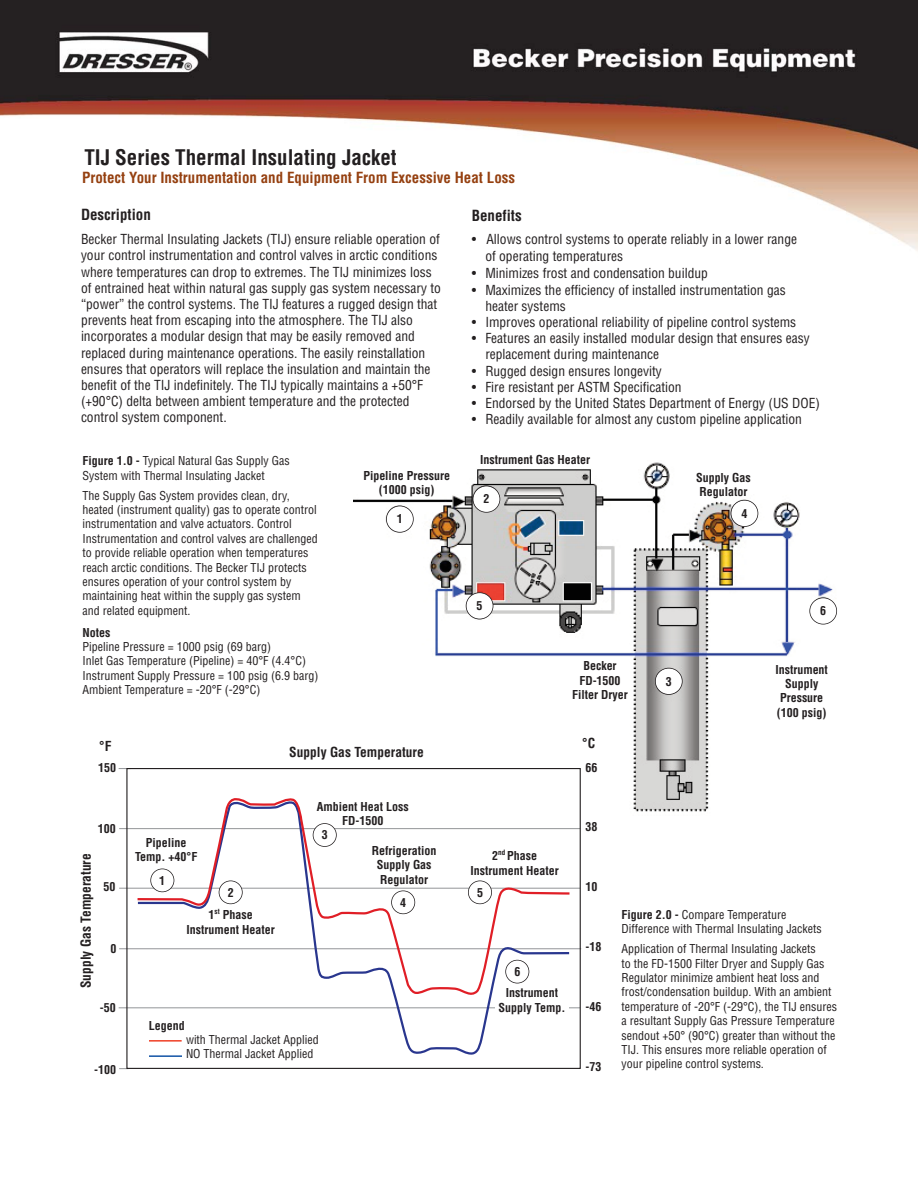
<style>
.page{position:relative;width:918px;height:1188px;background:#fff}
.page>*{position:absolute;margin:0;border:0;box-sizing:border-box;transform-origin:0 0}
.t1{font:700 condensed 21px "Helvetica";color:#231f20}
.t2{font:700 condensed 15px "Helvetica";color:#954010}
.t3{font:700 condensed 15px "Helvetica";color:#231f20}
.t4{font:condensed 13.5px/16.2px "Helvetica";color:#231f20}
.t5{font:700 condensed 13.5px "Helvetica";color:#231f20}
.t6{font:condensed 12px/14.4px "Helvetica";color:#231f20}
.t7{font:700 condensed 12px/14.4px "Helvetica";color:#231f20;text-align:center}
.s1{font-weight:700}
</style>
<div class="page">
<img style="left:0;top:0;width:918px;height:251px">
<div style="left:81px;top:170px;width:445px;height:22px;background:#fff"></div>
<img style="left:353px;top:462px;width:484px;height:350px">
<div style="left:84px;top:759px;width:518px;height:329px;background:#fff"></div>
<hr style="left:119px;top:828px;width:461px;height:1px;background:#939598">
<hr style="left:119px;top:888px;width:461px;height:1px;background:#939598">
<hr style="left:119px;top:948px;width:462px;height:1px;background:#939598">
<hr style="left:119px;top:1008px;width:461px;height:1px;background:#939598">
<div style="left:126px;top:768px;width:455px;height:301px;border:1px solid #231f20"></div>
<svg style="left:136px;top:997px;width:435px;height:57px"></svg>
<svg style="left:135px;top:798px;width:437px;height:199px"></svg>
<div style="left:151px;top:869px;width:23px;height:23px;background:#fff;border-radius:50%"></div>
<div style="left:150px;top:869px;width:24px;height:23px;border:2px solid #231f20;border-radius:50%"></div>
<div style="left:219px;top:881px;width:23px;height:23px;background:#fff;border-radius:50%"></div>
<div style="left:219px;top:880px;width:24px;height:24px;border:2px solid #231f20;border-radius:50%"></div>
<div style="left:313px;top:824px;width:23px;height:22px;background:#fff;border-radius:50%"></div>
<div style="left:313px;top:823px;width:24px;height:24px;border:2px solid #231f20;border-radius:50%"></div>
<div style="left:392px;top:891px;width:23px;height:23px;background:#fff;border-radius:50%"></div>
<div style="left:391px;top:890px;width:24px;height:24px;border:2px solid #231f20;border-radius:50%"></div>
<div style="left:468px;top:881px;width:24px;height:23px;background:#fff;border-radius:50%"></div>
<div style="left:468px;top:880px;width:24px;height:24px;border:2px solid #231f20;border-radius:50%"></div>
<div style="left:506px;top:960px;width:23px;height:23px;background:#fff;border-radius:50%"></div>
<div style="left:505px;top:960px;width:24px;height:23px;border:2px solid #231f20;border-radius:50%"></div>
<div style="left:371px;top:846px;width:66px;height:41px;background:#fff"></div>
<div style="left:495px;top:988px;width:74px;height:34px;background:#fff"></div>
<hr style="left:149px;top:1040px;width:33px;height:2px;background:#ef3e25">
<hr style="left:149px;top:1055px;width:33px;height:2px;background:#1153a5">
<div style="left:655px;top:668px;width:27px;height:26px;background:#fff;border-radius:50%"></div>
<div style="left:655px;top:668px;width:28px;height:27px;border:2px solid #231f20;border-radius:50%"></div>
<div style="left:466px;top:593px;width:27px;height:26px;background:#fff;border-radius:50%"></div>
<div style="left:466px;top:592px;width:27px;height:27px;border:2px solid #231f20;border-radius:50%"></div>
<div style="left:386px;top:506px;width:27px;height:26px;background:#fff;border-radius:50%"></div>
<div style="left:386px;top:506px;width:28px;height:27px;border:2px solid #231f20;border-radius:50%"></div>
<div style="left:473px;top:486px;width:27px;height:26px;background:#fff;border-radius:50%"></div>
<div style="left:473px;top:486px;width:27px;height:27px;border:2px solid #231f20;border-radius:50%"></div>
<div style="left:731px;top:500px;width:27px;height:27px;background:#fff;border-radius:50%"></div>
<div style="left:731px;top:500px;width:27px;height:27px;border:2px solid #231f20;border-radius:50%"></div>
<div style="left:810px;top:598px;width:27px;height:26px;background:#fff;border-radius:50%"></div>
<div style="left:809px;top:597px;width:28px;height:28px;border:2px solid #231f20;border-radius:50%"></div>
<h1 class="t1" style="left:84px;top:149px;width:314px">TIJ Series Thermal Insulating Jacket</h1>
<p class="t2" style="left:82px;top:172px;width:435px">Protect Your Instrumentation and Equipment From Excessive Heat Loss</p>
<p class="t3" style="left:81px;top:209px;width:71px">Description</p>
<p class="t4" style="left:81px;top:232px;width:361px">Becker Thermal Insulating Jackets (TIJ) ensure reliable operation of your control instrumentation and control valves in arctic conditions where temperatures can drop to extremes. The TIJ minimizes loss of entrained heat within natural gas supply gas system necessary to “power” the control systems. The TIJ features a rugged design that prevents heat from escaping into the atmosphere. The TIJ also incorporates a modular design that may be easily removed and replaced during maintenance operations. The easily reinstallation ensures that operators will replace the insulation and maintain the benefit of the TIJ indefinitely. The TIJ typically maintains a +50°F (+90°C) delta between ambient temperature and the protected control system component.</p>
<p class="t6" style="left:82px;top:455px;width:209px"><span class="s1">Figure 1.0 -</span> Typical Natural Gas Supply Gas<br>System with Thermal Insulating Jacket</p>
<p class="t6" style="left:82px;top:489px;width:237px">The Supply Gas System provides clean, dry, heated (instrument quality) gas to operate control instrumentation and valve actuators. Control Instrumentation and control valves are challenged to provide reliable operation when temperatures reach arctic conditions. The Becker TIJ protects ensures operation of your control system by maintaining heat within the supply gas system and related equipment.</p>
<p class="t7" style="left:363px;top:469px;width:88px">Pipeline Pressure (1000 psig)</p>
<p class="t5" style="left:397px;top:514px;width:8px">1</p>
<p class="t7" style="left:397px;top:513px;width:7px">1</p>
<p class="t3" style="left:472px;top:209px;width:51px">Benefits</p>
<p class="t4" style="left:485px;top:233px;width:313px;text-indent:-14px">• Allows control systems to operate reliably in a lower range of operating temperatures</p>
<p class="t4" style="left:472px;top:267px;width:238px">• Minimizes frost and condensation buildup</p>
<p class="t4" style="left:485px;top:283px;width:302px;text-indent:-14px">• Maximizes the efficiency of installed instrumentation gas heater systems</p>
<p class="t4" style="left:472px;top:315px;width:326px">• Improves operational reliability of pipeline control systems</p>
<p class="t4" style="left:485px;top:331px;width:326px;text-indent:-14px">• Features an easily installed modular design that ensures easy replacement during maintenance</p>
<p class="t4" style="left:472px;top:364px;width:192px">• Rugged design ensures longevity</p>
<p class="t4" style="left:472px;top:380px;width:211px">• Fire resistant per ASTM Specification</p>
<p class="t4" style="left:472px;top:396px;width:350px">• Endorsed by the United States Department of Energy (US DOE)</p>
<p class="t4" style="left:472px;top:412px;width:332px">• Readily available for almost any custom pipeline application</p>
<p class="t7" style="left:480px;top:453px;width:111px">Instrument Gas Heater</p>
<p class="t5" style="left:484px;top:494px;width:8px">2</p>
<p class="t7" style="left:483px;top:493px;width:7px">2</p>
<p class="t5" style="left:476px;top:600px;width:8px">5</p>
<p class="t7" style="left:477px;top:600px;width:7px">5</p>
<p class="t7" style="left:696px;top:471px;width:56px;text-align:left">Supply Gas<br>Regulator</p>
<p class="t5" style="left:741px;top:508px;width:8px">4</p>
<p class="t7" style="left:741px;top:507px;width:7px">4</p>
<p class="t5" style="left:820px;top:603px;width:8px">6</p>
<p class="t7" style="left:820px;top:605px;width:7px">6</p>
<p class="t7" style="left:83px;top:626px;width:29px">Notes</p>
<p class="t6" style="left:83px;top:640px;width:237px">Pipeline Pressure = 1000 psig (69 barg)<br>Inlet Gas Temperature (Pipeline) = 40°F (4.4°C)<br>Instrument Supply Pressure = 100 psig (6.9 barg)<br>Ambient Temperature = -20°F (-29°C)</p>
<p class="t7" style="left:572px;top:660px;width:57px">Becker<br>FD-1500<br>Filter Dryer</p>
<p class="t7" style="left:775px;top:663px;width:54px">Instrument<br>Supply<br>Pressure (100 psig)</p>
<p class="t5" style="left:666px;top:676px;width:8px">3</p>
<p class="t7" style="left:666px;top:675px;width:7px">3</p>
<p class="t5" style="left:99px;top:741px;width:14px">°F</p>
<p class="t5" style="left:582px;top:738px;width:14px">°C</p>
<p class="t5" style="left:289px;top:746px;width:136px">Supply Gas Temperature</p>
<p class="t7" style="left:98px;top:762px;width:19px">150</p>
<p class="t7" style="left:585px;top:762px;width:13px">66</p>
<p class="t7" style="left:98px;top:822px;width:19px">100</p>
<p class="t5" style="left:81px;top:988px;width:136px;rotate:-90deg">Supply Gas Temperature</p>
<p class="t7" style="left:103px;top:881px;width:13px">50</p>
<p class="t7" style="left:111px;top:943px;width:7px">0</p>
<p class="t7" style="left:100px;top:1001px;width:17px">-50</p>
<p class="t7" style="left:94px;top:1063px;width:23px">-100</p>
<p class="t7" style="left:135px;top:836px;width:64px">Pipeline<br>Temp. +40°F</p>
<p class="t7" style="left:159px;top:874px;width:7px">1</p>
<p class="t7" style="left:228px;top:886px;width:7px">2</p>
<p class="t7" style="left:187px;top:909px;width:90px">1<sup>st</sup> Phase<br>Instrument Heater</p>
<p class="t7" style="left:149px;top:1019px;width:37px">Legend</p>
<p class="t7" style="left:317px;top:800px;width:93px">Ambient Heat Loss<br>FD-1500</p>
<p class="t7" style="left:372px;top:844px;width:66px">Refrigeration<br>Supply Gas<br>Regulator</p>
<p class="t7" style="left:471px;top:850px;width:90px">2<sup>nd</sup> Phase<br>Instrument Heater</p>
<p class="t7" style="left:322px;top:829px;width:7px">3</p>
<p class="t7" style="left:477px;top:886px;width:7px">5</p>
<p class="t7" style="left:400px;top:896px;width:7px">4</p>
<p class="t7" style="left:514px;top:965px;width:7px">6</p>
<p class="t7" style="left:499px;top:987px;width:68px">Instrument<br>Supply Temp.</p>
<p class="t6" style="left:186px;top:1033px;width:134px">with Thermal Jacket Applied<br>NO Thermal Jacket Applied</p>
<p class="t7" style="left:585px;top:820px;width:13px">38</p>
<p class="t7" style="left:585px;top:880px;width:13px">10</p>
<p class="t7" style="left:585px;top:940px;width:17px">-18</p>
<p class="t7" style="left:585px;top:1000px;width:17px">-46</p>
<p class="t7" style="left:585px;top:1060px;width:17px">-73</p>
<p class="t6" style="left:621px;top:908px;width:202px"><span class="s1">Figure 2.0 -</span> Compare Temperature<br>Difference with Thermal Insulating Jackets</p>
<p class="t6" style="left:621px;top:943px;width:217px">Application of Thermal Insulating Jackets<br>to the FD-1500 Filter Dryer and Supply Gas Regulator minimize ambient heat loss and frost/condensation buildup. With an ambient temperature of -20°F (-29°C), the TIJ ensures a resultant Supply Gas Pressure Temperature sendout +50° (90°C) greater than without the TIJ. This ensures more reliable operation of your pipeline control systems.</p>
</div>
